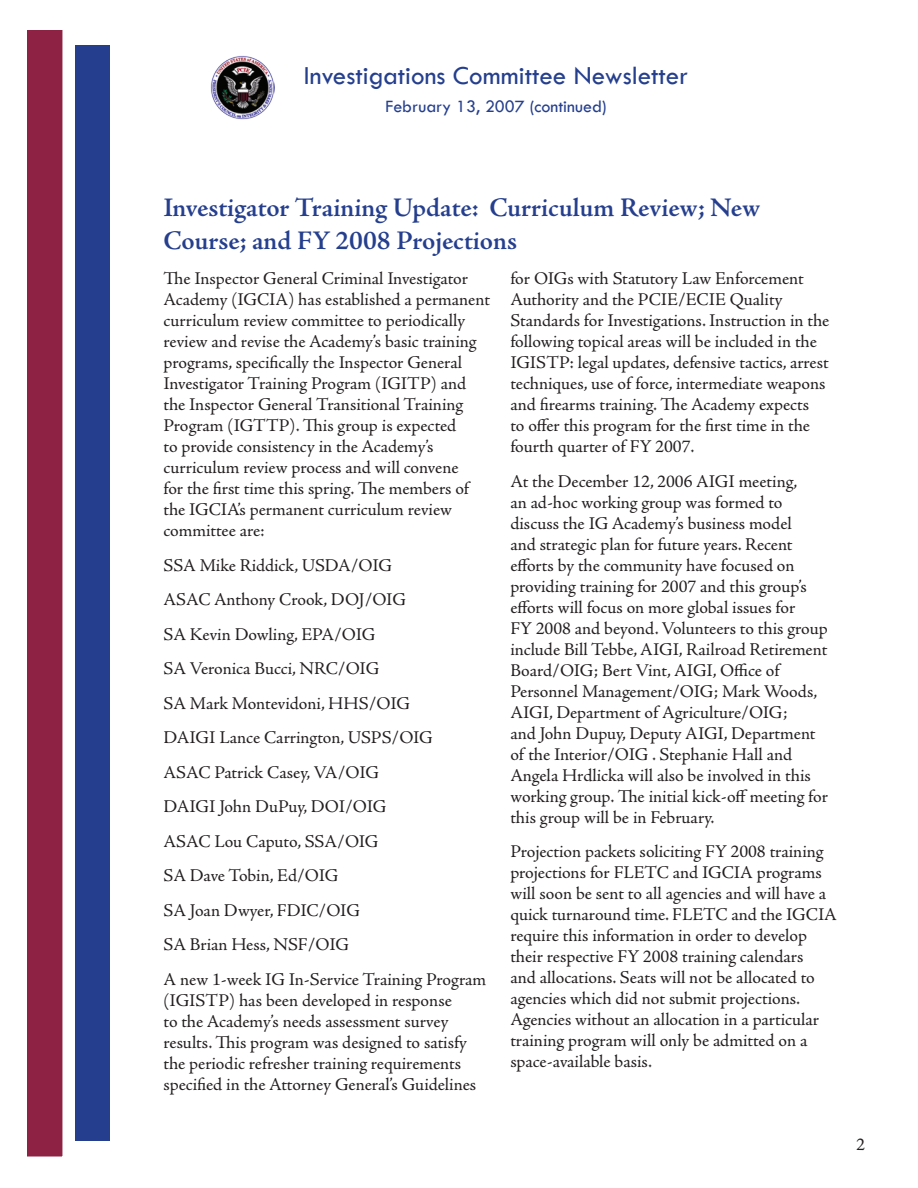
<style>
.page{position:relative;width:918px;height:1188px;background:#fff}
.page>*{position:absolute;margin:0;border:0;box-sizing:border-box;transform-origin:0 0}
.Headlines{font:600 27px/33px "Adobe Jenson Pro";letter-spacing:-.005em;color:#253f8e}
.t1{font:27px "Tw Cen";color:#253f8e}
.Body_Text{font:18px/21px "Adobe Jenson Pro";letter-spacing:-.005em;color:#231f20}
.t2{font:18px "Tw Cen";color:#253f8e}
</style>
<div class="page">
<div style="left:23px;top:26px;width:43px;height:1134px;background:#8e2244"></div>
<div style="left:20px;top:22px;width:50px;height:1142px;border:8px solid #fff"></div>
<img style="left:210px;top:56px;width:65px;height:64px">
<div style="left:75px;top:46px;width:34px;height:1095px;background:#253f8e"></div>
<p class="t1" style="left:304px;top:59px;width:386px">Investigations Committee Newsletter</p>
<p class="t2" style="left:385px;top:96px;width:223px">February 13, 2007 (continued)</p>
<p class="Headlines" style="left:164px;top:192px;width:598px">Investigator Training Update: Curriculum Review; New<br>Course; and FY 2008 Projections</p>
<p class="Body_Text" style="left:164px;top:268px;width:328px">The Inspector General Criminal Investigator Academy (IGCIA) has established a permanent curriculum review committee to periodically review and revise the Academy’s basic training programs, specifically the Inspector General Investigator Training Program (IGITP) and the Inspector General Transitional Training Program (IGTTP). This group is expected<br>to provide consistency in the Academy’s curriculum review process and will convene<br>for the first time this spring. The members of the IGCIA’s permanent curriculum review committee are:</p>
<p class="Body_Text" style="left:164px;top:555px;width:230px">SSA Mike Riddick, USDA/OIG</p>
<p class="Body_Text" style="left:164px;top:589px;width:244px">ASAC Anthony Crook, DOJ/OIG</p>
<p class="Body_Text" style="left:164px;top:624px;width:213px">SA Kevin Dowling, EPA/OIG</p>
<p class="Body_Text" style="left:164px;top:658px;width:217px">SA Veronica Bucci, NRC/OIG</p>
<p class="Body_Text" style="left:164px;top:693px;width:248px">SA Mark Montevidoni, HHS/OIG</p>
<p class="Body_Text" style="left:164px;top:727px;width:271px">DAIGI Lance Carrington, USPS/OIG</p>
<p class="Body_Text" style="left:164px;top:762px;width:217px">ASAC Patrick Casey, VA/OIG</p>
<p class="Body_Text" style="left:164px;top:796px;width:224px">DAIGI John DuPuy, DOI/OIG</p>
<p class="Body_Text" style="left:164px;top:831px;width:217px">ASAC Lou Caputo, SSA/OIG</p>
<p class="Body_Text" style="left:164px;top:865px;width:176px">SA Dave Tobin, Ed/OIG</p>
<p class="Body_Text" style="left:164px;top:900px;width:198px">SA Joan Dwyer, FDIC/OIG</p>
<p class="Body_Text" style="left:164px;top:934px;width:187px">SA Brian Hess, NSF/OIG</p>
<p class="Body_Text" style="left:164px;top:969px;width:324px">A new 1-week IG In-Service Training Program (IGISTP) has been developed in response<br>to the Academy’s needs assessment survey results. This program was designed to satisfy the periodic refresher training requirements specified in the Attorney General’s Guidelines</p>
<p class="Body_Text" style="left:510px;top:268px;width:321px">for OIGs with Statutory Law Enforcement Authority and the PCIE/ECIE Quality Standards for Investigations. Instruction in the following topical areas will be included in the IGISTP: legal updates, defensive tactics, arrest techniques, use of force, intermediate weapons and firearms training. The Academy expects<br>to offer this program for the first time in the fourth quarter of FY 2007.</p>
<p class="Body_Text" style="left:510px;top:471px;width:319px">At the December 12, 2006 AIGI meeting,<br>an ad-hoc working group was formed to discuss the IG Academy’s business model<br>and strategic plan for future years. Recent efforts by the community have focused on providing training for 2007 and this group’s efforts will focus on more global issues for<br>FY 2008 and beyond. Volunteers to this group include Bill Tebbe, AIGI, Railroad Retirement Board/OIG; Bert Vint, AIGI, Office of Personnel Management/OIG; Mark Woods, AIGI, Department of Agriculture/OIG;<br>and John Dupuy, Deputy AIGI, Department of the Interior/OIG . Stephanie Hall and Angela Hrdlicka will also be involved in this working group. The initial kick-off meeting for this group will be in February.</p>
<p class="Body_Text" style="left:510px;top:841px;width:328px">Projection packets soliciting FY 2008 training projections for FLETC and IGCIA programs will soon be sent to all agencies and will have a quick turnaround time. FLETC and the IGCIA require this information in order to develop their respective FY 2008 training calendars<br>and allocations. Seats will not be allocated to agencies which did not submit projections.<br>Agencies without an allocation in a particular training program will only be admitted on a space-available basis.</p>
<p class="Body_Text" style="left:856px;top:1134px;width:10px">2</p>
</div>
